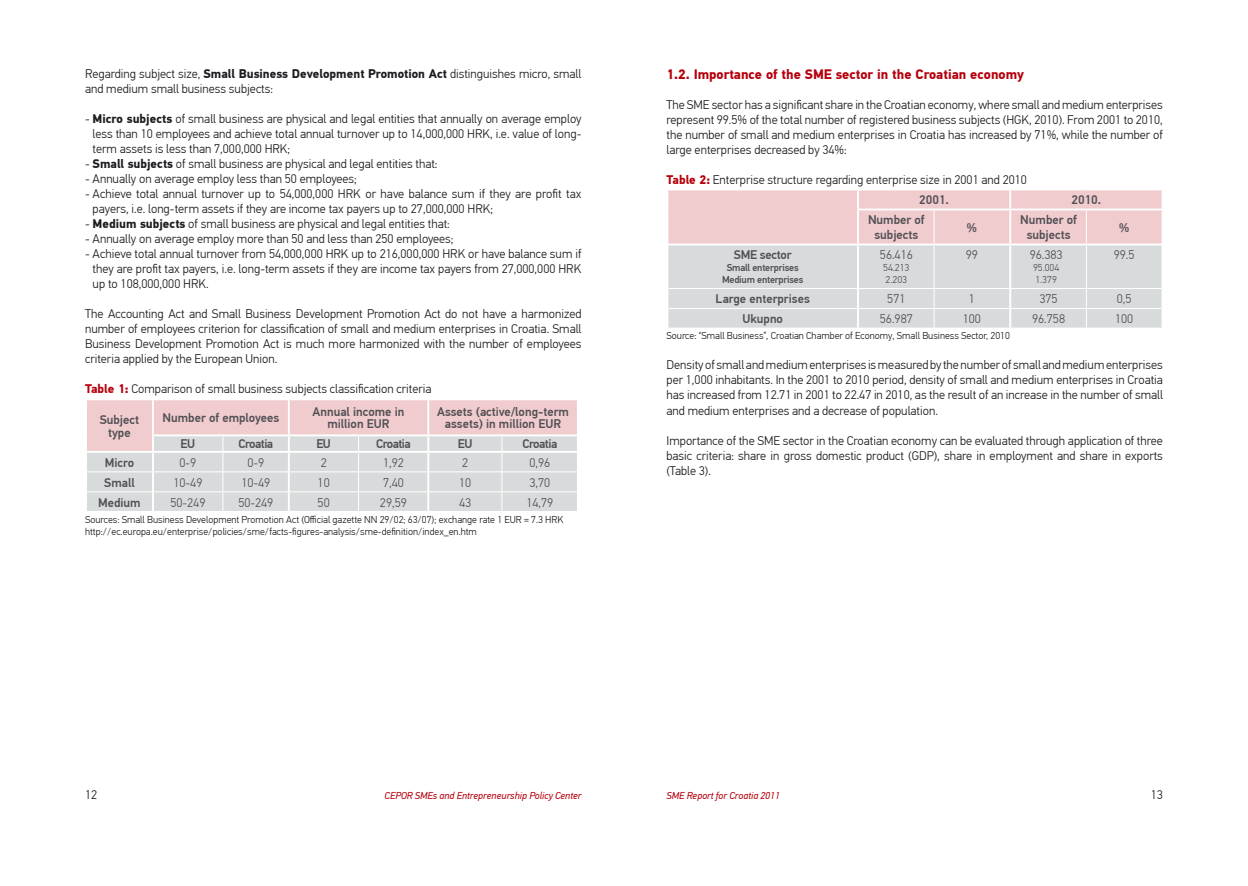
<style>
.page{position:relative;width:1248px;height:886px;background:#fff}
.page>*{position:absolute;margin:0;border:0;box-sizing:border-box;transform-origin:0 0}
.t1{font:700 13.75px "PF Din Text Pro";color:#b6000d}
.t2{font:300 12.5px/15px "PF Din Text Pro";color:#1b1c20;text-align:justify}
.t3{font:500 12.5px/12.5px "PF Din Text Pro";color:#504f53;text-align:center}
.t4{font:300 12.5px "PF Din Text Pro";color:#504f53}
.t5{font:500 12.5px "PF Din Text Pro";letter-spacing:-.04em;color:#504f53}
.t6{font:500 12.5px "PF Din Text Pro";letter-spacing:-.02em;color:#504f53}
.t7{font:300 10px/12px "PF Din Text Pro";color:#1b1c20}
.t8{font:italic 10px "PF Din Text Pro";color:#b6000d}
.t9{font:500 10px/12px "PF Din Text Pro";letter-spacing:-.02em;color:#504f53;text-align:center}
.t10{font:300 10px/12px "PF Din Text Pro";color:#504f53}
.s1{font-weight:700}
.s2{font-weight:700;color:#b6000d}
.s3{font-weight:500;color:#504f53}
</style>
<div class="page">
<svg style="left:86px;top:400px;width:492px;height:111px;background:#e2d8da"></svg>
<svg style="left:668px;top:190px;width:494px;height:138px;background:#e3d7d9"></svg>
<p class="t2" style="left:85px;top:67px;width:498px">Regarding subject size, <span class="s1">Small Business Development Promotion Act</span> distinguishes micro, small and medium small business subjects:</p>
<p class="t2" style="left:93px;top:112px;width:490px;text-indent:-8px">- <span class="s1">Micro subjects</span> of small business are physical and legal entities that annually on average employ less than 10 employees and achieve total annual turnover up to 14,000,000 HRK, i.e. value of long&shy;term assets is less than 7,000,000 HRK;</p>
<p class="t2" style="left:85px;top:157px;width:354px">- <span class="s1">Small subjects</span> of small business are physical and legal entities that:</p>
<p class="t2" style="left:85px;top:172px;width:273px">- Annually on average employ less than 50 employees;</p>
<p class="t2" style="left:93px;top:187px;width:490px;text-indent:-8px">- Achieve total annual turnover up to 54,000,000 HRK or have balance sum if they are profit tax payers, i.e. long-term assets if they are income tax payers up to 27,000,000 HRK;</p>
<p class="t2" style="left:85px;top:217px;width:366px">- <span class="s1">Medium subjects</span> of small business are physical and legal entities that:</p>
<p class="t2" style="left:85px;top:232px;width:370px">- Annually on average employ more than 50 and less than 250 employees;</p>
<p class="t2" style="left:93px;top:247px;width:490px;text-indent:-8px">- Achieve total annual turnover from 54,000,000 HRK up to 216,000,000 HRK or have balance sum if they are profit tax payers, i.e. long-term assets if they are income tax payers from 27,000,000 HRK up to 108,000,000 HRK.</p>
<p class="t2" style="left:85px;top:307px;width:498px">The Accounting Act and Small Business Development Promotion Act do not have a harmonized number of employees criterion for classification of small and medium enterprises in Croatia. Small Business Development Promotion Act is much more harmonized with the number of employees criteria applied by the European Union.</p>
<p class="t2" style="left:85px;top:382px;width:348px"><span class="s2">Table 1:</span> Comparison of small business subjects classification criteria</p>
<p class="t3" style="left:100px;top:414px;width:41px">Subject type</p>
<p class="t3" style="left:162px;top:412px;width:118px">Number of employees</p>
<p class="t3" style="left:312px;top:405px;width:93px">Annual income in million EUR</p>
<p class="t3" style="left:437px;top:405px;width:133px">Assets (active/long-term assets) in million EUR</p>
<p class="t3" style="left:181px;top:438px;width:16px">EU</p>
<p class="t5" style="left:238px;top:436px;width:36px">Croatia</p>
<p class="t3" style="left:316px;top:438px;width:16px">EU</p>
<p class="t5" style="left:376px;top:436px;width:36px">Croatia</p>
<p class="t3" style="left:458px;top:438px;width:16px">EU</p>
<p class="t5" style="left:522px;top:436px;width:36px">Croatia</p>
<p class="t3" style="left:105px;top:456px;width:31px">Micro</p>
<p class="t4" style="left:179px;top:455px;width:18px">0-9</p>
<p class="t4" style="left:247px;top:455px;width:18px">0-9</p>
<p class="t4" style="left:320px;top:455px;width:8px">2</p>
<p class="t4" style="left:383px;top:455px;width:22px">1,92</p>
<p class="t4" style="left:462px;top:455px;width:8px">2</p>
<p class="t4" style="left:529px;top:455px;width:22px">0,96</p>
<p class="t3" style="left:104px;top:476px;width:32px">Small</p>
<p class="t4" style="left:173px;top:475px;width:30px">10-49</p>
<p class="t4" style="left:241px;top:475px;width:30px">10-49</p>
<p class="t4" style="left:317px;top:475px;width:14px">10</p>
<p class="t4" style="left:383px;top:475px;width:22px">7,40</p>
<p class="t4" style="left:459px;top:475px;width:14px">10</p>
<p class="t4" style="left:529px;top:475px;width:22px">3,70</p>
<p class="t3" style="left:98px;top:496px;width:44px">Medium</p>
<p class="t4" style="left:170px;top:495px;width:37px">50-249</p>
<p class="t4" style="left:238px;top:495px;width:37px">50-249</p>
<p class="t4" style="left:317px;top:495px;width:14px">50</p>
<p class="t4" style="left:380px;top:495px;width:28px">29,59</p>
<p class="t4" style="left:459px;top:495px;width:14px">43</p>
<p class="t4" style="left:526px;top:495px;width:28px">14,79</p>
<p class="t7" style="left:85px;top:513px;width:480px">Sources: Small Business Development Promotion Act (Official gazette NN 29/02; 63/07); exchange rate 1 EUR = 7.3 HRK http://ec.europa.eu/enterprise/policies/sme/facts-figures-analysis/sme-definition/index_en.htm</p>
<p class="t1" style="left:666px;top:65px;width:359px">1.2. Importance of the SME sector in the Croatian economy</p>
<p class="t2" style="left:666px;top:97px;width:498px">The SME sector has a significant share in the Croatian economy, where small and medium enterprises represent 99.5% of the total number of registered business subjects (HGK, 2010). From 2001 to 2010, the number of small and medium enterprises in Croatia has increased by 71%, while the number of large enterprises decreased by 34%:</p>
<p class="t2" style="left:919px;top:169px;width:109px;line-height:20.6px;text-indent:-253px"><span class="s2">Table 2:</span> Enterprise structure regarding enterprise size in 2001 and 2010<br><span class="s3">2001.</span></p>
<p class="t3" style="left:1071px;top:194px;width:31px">2010.</p>
<p class="t6" style="left:734px;top:247px;width:59px">SME sector</p>
<p class="t9" style="left:722px;top:262px;width:83px">Small enterprises<br>Medium enterprises</p>
<p class="t3" style="left:867px;top:213px;width:58px;line-height:15px">Number of subjects</p>
<p class="t3" style="left:966px;top:221px;width:12px">%</p>
<p class="t3" style="left:1020px;top:213px;width:58px;line-height:15px">Number of subjects</p>
<p class="t3" style="left:1118px;top:221px;width:12px">%</p>
<p class="t4" style="left:879px;top:248px;width:34px">56.416</p>
<p class="t10" style="left:883px;top:262px;width:28px">54.213<br>2.203</p>
<p class="t4" style="left:965px;top:248px;width:14px">99</p>
<p class="t4" style="left:1029px;top:248px;width:34px">96.383</p>
<p class="t10" style="left:1032px;top:262px;width:28px">95.004<br>1.379</p>
<p class="t4" style="left:1113px;top:248px;width:22px">99.5</p>
<p class="t3" style="left:715px;top:293px;width:96px">Large enterprises</p>
<p class="t4" style="left:887px;top:292px;width:20px">571</p>
<p class="t4" style="left:968px;top:292px;width:8px">1</p>
<p class="t4" style="left:1039px;top:292px;width:20px">375</p>
<p class="t4" style="left:1116px;top:292px;width:16px">0,5</p>
<p class="t3" style="left:742px;top:313px;width:42px">Ukupno</p>
<p class="t4" style="left:879px;top:312px;width:34px">56.987</p>
<p class="t4" style="left:962px;top:312px;width:20px">100</p>
<p class="t4" style="left:1032px;top:312px;width:34px">96.758</p>
<p class="t4" style="left:1114px;top:312px;width:20px">100</p>
<p class="t7" style="left:666px;top:330px;width:345px">Source: “Small Business”, Croatian Chamber of Economy, Small Business Sector, 2010</p>
<p class="t2" style="left:666px;top:358px;width:498px">Density of small and medium enterprises is measured by the number of small and medium enterprises per 1,000 inhabitants. In the 2001 to 2010 period, density of small and medium enterprises in Croatia has increased from 12.71 in 2001 to 22.47 in 2010, as the result of an increase in the number of small and medium enterprises and a decrease of population.</p>
<p class="t2" style="left:666px;top:433px;width:498px">Importance of the SME sector in the Croatian economy can be evaluated through application of three basic criteria: share in gross domestic product (GDP), share in employment and share in exports (Table 3).</p>
<p class="t2" style="left:85px;top:787px;width:14px">12</p>
<p class="t8" style="left:384px;top:789px;width:198px">CEPOR SMEs and Entrepreneurship Policy Center</p>
<p class="t8" style="left:666px;top:790px;width:115px">SME Report for Croatia 2011</p>
<p class="t2" style="left:1150px;top:787px;width:14px">13</p>
</div>
